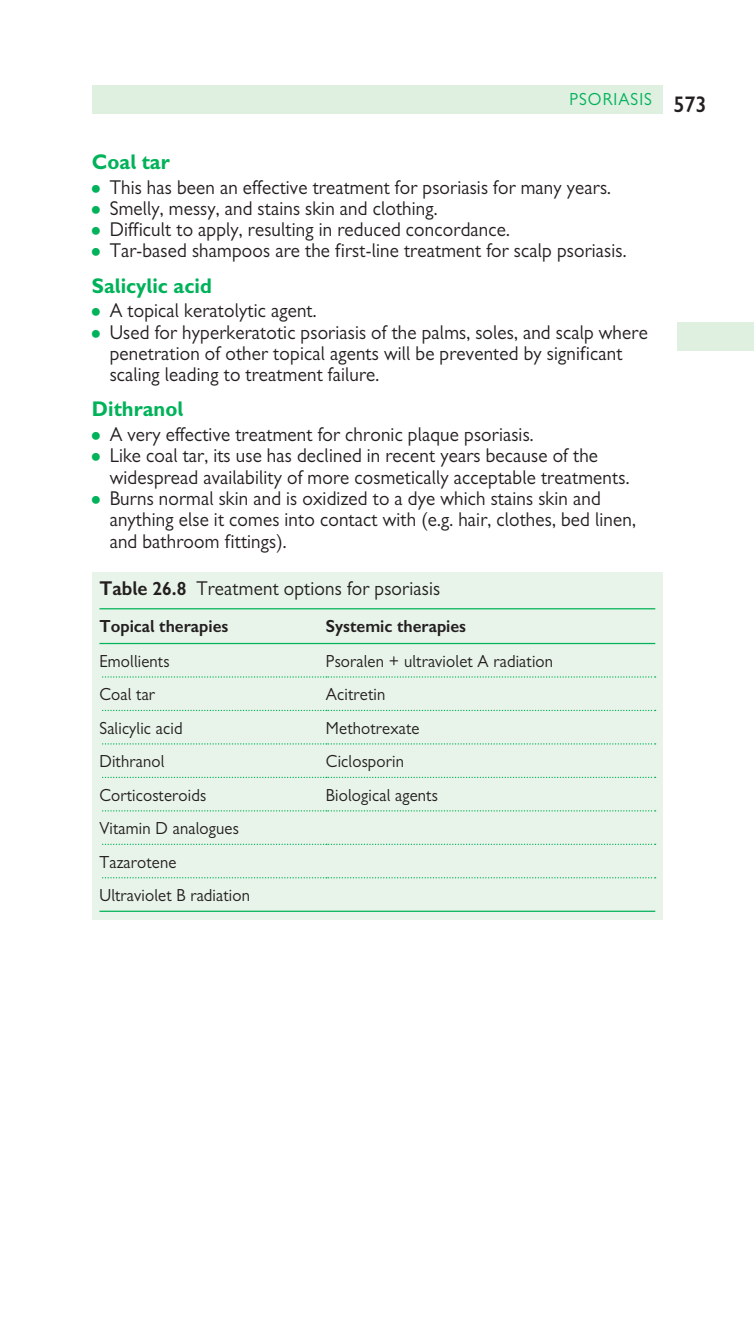
<style>
.page{position:relative;width:754px;height:1343px;background:#fff}
.page>*{position:absolute;margin:0;border:0;box-sizing:border-box;transform-origin:0 0}
.t1{font:500 23.75px "Gill Handbook";color:#231f20}
.t2{font:700 21.25px "Gill Handbook";color:#00b259}
.t3{font:20px/21.2px "Gill Handbook";color:#231f20}
.t4{font:17.5px/33.5px "Gill Handbook";color:#231f20}
.t5{font:600 17.5px "Gill Handbook";color:#231f20}
.t6{font:17.5px "Gill Handbook";letter-spacing:.05em;color:#00b259}
.s1{color:#00b259}
.s2{font-weight:600}
</style>
<div class="page">
<div style="left:676px;top:322px;width:78px;height:28px;background:#dfefe0"></div>
<div style="left:92px;top:85px;width:570px;height:28px;background:#dfefe0"></div>
<div style="left:92px;top:572px;width:570px;height:347px;background:#e8f4e9"></div>
<hr style="left:99px;top:608px;width:556px;height:1px;background:#00b259">
<hr style="left:99px;top:643px;width:556px;height:1px;background:#00b259">
<svg style="left:103px;top:710px;width:552px;height:1px"></svg>
<svg style="left:103px;top:743px;width:552px;height:1px"></svg>
<svg style="left:103px;top:776px;width:552px;height:2px"></svg>
<svg style="left:103px;top:810px;width:552px;height:1px"></svg>
<svg style="left:103px;top:843px;width:552px;height:2px"></svg>
<hr style="left:99px;top:910px;width:227px;height:2px;background:#00b259">
<svg style="left:103px;top:877px;width:552px;height:1px"></svg>
<hr style="left:326px;top:910px;width:329px;height:2px;background:#00b259">
<svg style="left:102px;top:658px;width:561px;height:31px"></svg>
<p class="t6" style="left:569px;top:93px;width:84px">PSORIASIS</p>
<p class="t2" style="left:92px;top:153px;width:79px">Coal tar</p>
<p class="t3" style="left:92px;top:178px;width:520px"><span class="s1">•</span> This has been an effective treatment for psoriasis for many years.</p>
<p class="t3" style="left:92px;top:199px;width:347px"><span class="s1">•</span> Smelly, messy, and stains skin and clothing.</p>
<p class="t3" style="left:92px;top:221px;width:419px"><span class="s1">•</span> Difficult to apply, resulting in reduced concordance.</p>
<p class="t3" style="left:92px;top:242px;width:536px"><span class="s1">•</span> Tar-based shampoos are the first-line treatment for scalp psoriasis.</p>
<p class="t2" style="left:92px;top:277px;width:121px">Salicylic acid</p>
<p class="t3" style="left:92px;top:302px;width:226px"><span class="s1">•</span> A topical keratolytic agent.</p>
<p class="t3" style="left:110px;top:323px;width:540px;text-indent:-18px"><span class="s1">•</span> Used for hyperkeratotic psoriasis of the palms, soles, and scalp where penetration of other topical agents will be prevented by significant scaling leading to treatment failure.</p>
<p class="t2" style="left:92px;top:401px;width:93px">Dithranol</p>
<p class="t3" style="left:92px;top:426px;width:443px"><span class="s1">•</span> A very effective treatment for chronic plaque psoriasis.</p>
<p class="t3" style="left:110px;top:447px;width:521px;text-indent:-18px"><span class="s1">•</span> Like coal tar, its use has declined in recent years because of the widespread availability of more cosmetically acceptable treatments.</p>
<p class="t3" style="left:110px;top:489px;width:528px;text-indent:-18px"><span class="s1">•</span> Burns normal skin and is oxidized to a dye which stains skin and anything else it comes into contact with (e.g. hair, clothes, bed linen, and bathroom fittings).</p>
<p class="t3" style="left:99px;top:579px;width:342px"><span class="s2">Table 26.8</span> Treatment options for psoriasis</p>
<p class="t5" style="left:99px;top:619px;width:130px">Topical therapies</p>
<p class="t5" style="left:326px;top:619px;width:142px">Systemic therapies</p>
<p class="t4" style="left:99px;top:646px;width:72px">Emollients</p>
<p class="t4" style="left:326px;top:646px;width:229px">Psoralen + ultraviolet A radiation</p>
<p class="t4" style="left:99px;top:679px;width:57px">Coal tar</p>
<p class="t4" style="left:326px;top:679px;width:61px">Acitretin</p>
<p class="t4" style="left:99px;top:713px;width:85px">Salicylic acid</p>
<p class="t4" style="left:326px;top:713px;width:95px">Methotrexate</p>
<p class="t4" style="left:99px;top:746px;width:67px">Dithranol</p>
<p class="t4" style="left:326px;top:746px;width:80px">Ciclosporin</p>
<p class="t4" style="left:99px;top:780px;width:108px">Corticosteroids</p>
<p class="t4" style="left:326px;top:780px;width:114px">Biological agents</p>
<p class="t4" style="left:99px;top:813px;width:152px">Vitamin D analogues<br>Tazarotene<br>Ultraviolet B radiation</p>
<p class="t1" style="left:673px;top:91px;width:35px">573</p>
</div>
